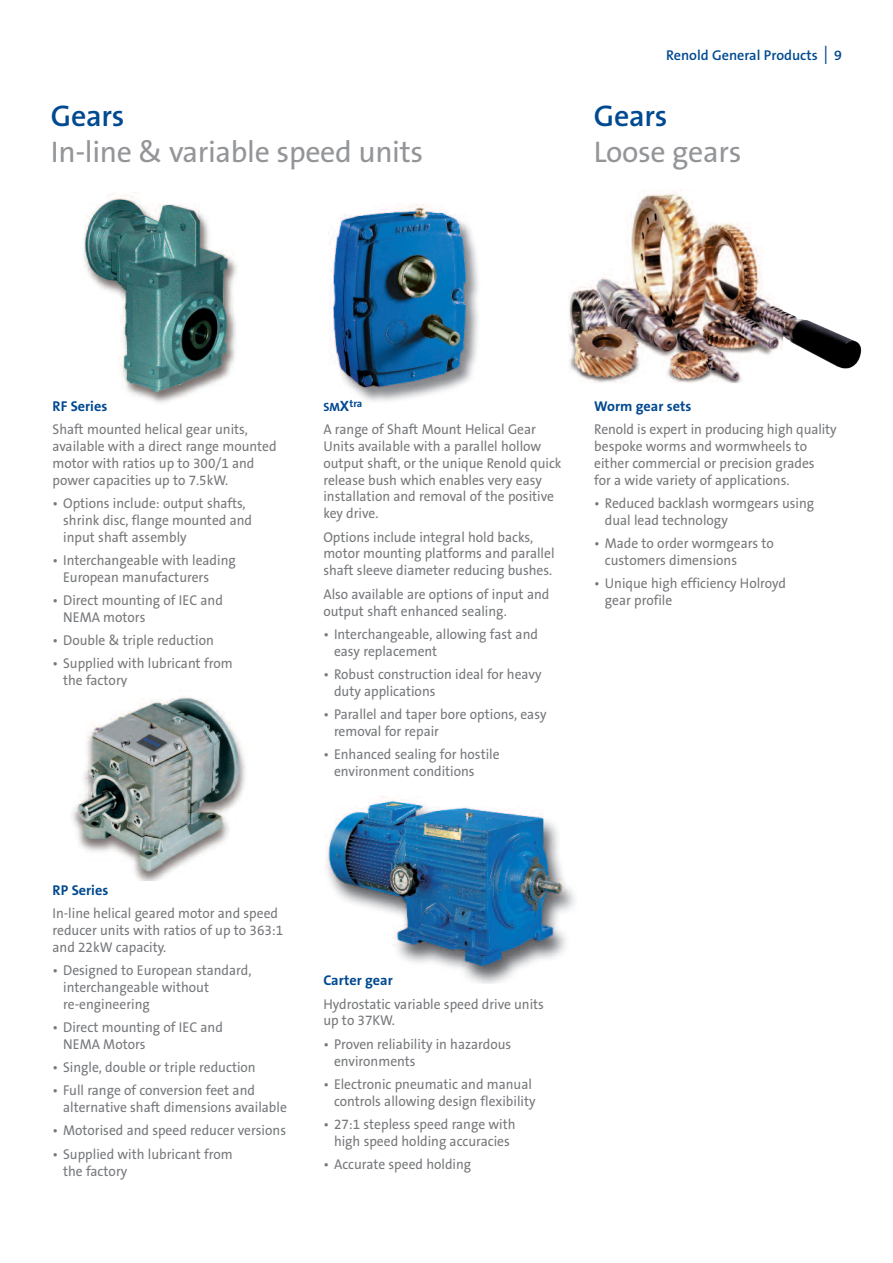
<style>
.page{position:relative;width:893px;height:1263px;background:#fff}
.page>*{position:absolute;margin:0;border:0;box-sizing:border-box;transform-origin:0 0}
.t1{font:30px "The Sans B5 Plain";letter-spacing:-.01em;color:#939598}
.t2{font:600 30px "The Sans B6";letter-spacing:-.01em;color:#014990}
.t3{font:14.25px/16.8px "The Sans B5 Plain";color:#76787b;scale:.95 1}
.t4{font:700 14.25px "The Sans B7";color:#014990}
.t5{font:600 14.25px "The Sans B6";color:#014990}
.t6{font:700 10.5px "The Sans B7";color:#014990}
.s1{font-size:27px}
.s2{font-size:12px}
.s3{font-size:15px}
</style>
<div class="page">
<img style="left:330px;top:203px;width:148px;height:199px">
<img style="left:325px;top:796px;width:250px;height:187px">
<img style="left:568px;top:189px;width:294px;height:194px">
<img style="left:83px;top:193px;width:154px;height:210px">
<img style="left:72px;top:696px;width:174px;height:184px">
<h1 class="t2" style="left:51px;top:100px;width:75px">Gears</h1>
<h1 class="t1" style="left:51px;top:136px;width:374px">In-line &amp; variable speed units</h1>
<p class="t5" style="left:666px;top:47px;width:177px">Renold General Products <span class="s1">I</span> 9</p>
<h1 class="t2" style="left:594px;top:100px;width:75px">Gears</h1>
<h1 class="t1" style="left:594px;top:136px;width:149px">Loose gears</h1>
<p class="t4" style="left:53px;top:398px;width:56px">RF Series</p>
<p class="t3" style="left:53px;top:421px;width:237px">Shaft mounted helical gear units, available with a direct range mounted motor with ratios up to 300/1 and power capacities up to 7.5kW.</p>
<p class="t3" style="left:63px;top:495px;width:200px;text-indent:-11px">• Options include: output shafts, shrink disc, flange mounted and input shaft assembly</p>
<p class="t3" style="left:63px;top:552px;width:183px;text-indent:-11px">• Interchangeable with leading<br>European manufacturers</p>
<p class="t3" style="left:63px;top:592px;width:170px;text-indent:-11px">• Direct mounting of IEC and<br>NEMA motors</p>
<p class="t3" style="left:53px;top:632px;width:171px">• Double &amp; triple reduction</p>
<p class="t3" style="left:63px;top:656px;width:180px;text-indent:-11px">• Supplied with lubricant from the factory</p>
<p class="t6" style="left:323px;top:398px;width:41px"><span class="s2">SM</span><span class="s3">X</span>tra</p>
<p class="t3" style="left:323px;top:421px;width:252px">A range of Shaft Mount Helical Gear Units available with a parallel hollow output shaft, or the unique Renold quick release bush which enables very easy installation and removal of the positive key drive.</p>
<p class="t3" style="left:323px;top:529px;width:245px">Options include integral hold backs, motor mounting platforms and parallel shaft sleeve diameter reducing bushes.</p>
<p class="t3" style="left:323px;top:586px;width:239px">Also available are options of input and output shaft enhanced sealing.</p>
<p class="t3" style="left:334px;top:626px;width:216px;text-indent:-11px">• Interchangeable, allowing fast and easy replacement</p>
<p class="t3" style="left:334px;top:666px;width:220px;text-indent:-11px">• Robust construction ideal for heavy duty applications</p>
<p class="t3" style="left:334px;top:706px;width:225px;text-indent:-11px">• Parallel and taper bore options, easy removal for repair</p>
<p class="t3" style="left:334px;top:746px;width:176px;text-indent:-11px">• Enhanced sealing for hostile environment conditions</p>
<p class="t4" style="left:594px;top:398px;width:99px">Worm gear sets</p>
<p class="t3" style="left:594px;top:421px;width:257px">Renold is expert in producing high quality bespoke worms and wormwheels to either commercial or precision grades<br>for a wide variety of applications.</p>
<p class="t3" style="left:605px;top:495px;width:222px;text-indent:-11px">• Reduced backlash wormgears using dual lead technology</p>
<p class="t3" style="left:605px;top:535px;width:179px;text-indent:-11px">• Made to order wormgears to customers dimensions</p>
<p class="t3" style="left:605px;top:575px;width:192px;text-indent:-11px">• Unique high efficiency Holroyd gear profile</p>
<p class="t4" style="left:53px;top:882px;width:57px">RP Series</p>
<p class="t3" style="left:53px;top:905px;width:244px">In-line helical geared motor and speed reducer units with ratios of up to 363:1 and 22kW capacity.</p>
<p class="t3" style="left:63px;top:962px;width:200px;text-indent:-11px">• Designed to European standard, interchangeable without re-engineering</p>
<p class="t3" style="left:63px;top:1019px;width:170px;text-indent:-11px">• Direct mounting of IEC and<br>NEMA Motors</p>
<p class="t3" style="left:53px;top:1059px;width:215px">• Single, double or triple reduction</p>
<p class="t3" style="left:63px;top:1082px;width:237px;text-indent:-11px">• Full range of conversion feet and alternative shaft dimensions available</p>
<p class="t3" style="left:53px;top:1122px;width:247px">• Motorised and speed reducer versions</p>
<p class="t3" style="left:63px;top:1146px;width:180px;text-indent:-11px">• Supplied with lubricant from the factory</p>
<p class="t4" style="left:323px;top:973px;width:71px">Carter gear</p>
<p class="t3" style="left:323px;top:996px;width:234px">Hydrostatic variable speed drive units up to 37KW.</p>
<p class="t3" style="left:334px;top:1036px;width:188px;text-indent:-11px">• Proven reliability in hazardous environments</p>
<p class="t3" style="left:323px;top:1076px;width:225px;text-align:right">• Electronic pneumatic and manual controls allowing design flexibility</p>
<p class="t3" style="left:323px;top:1116px;width:204px;text-align:center">• 27:1 stepless speed range with high speed holding accuracies</p>
<p class="t3" style="left:323px;top:1156px;width:157px">• Accurate speed holding</p>
</div>
